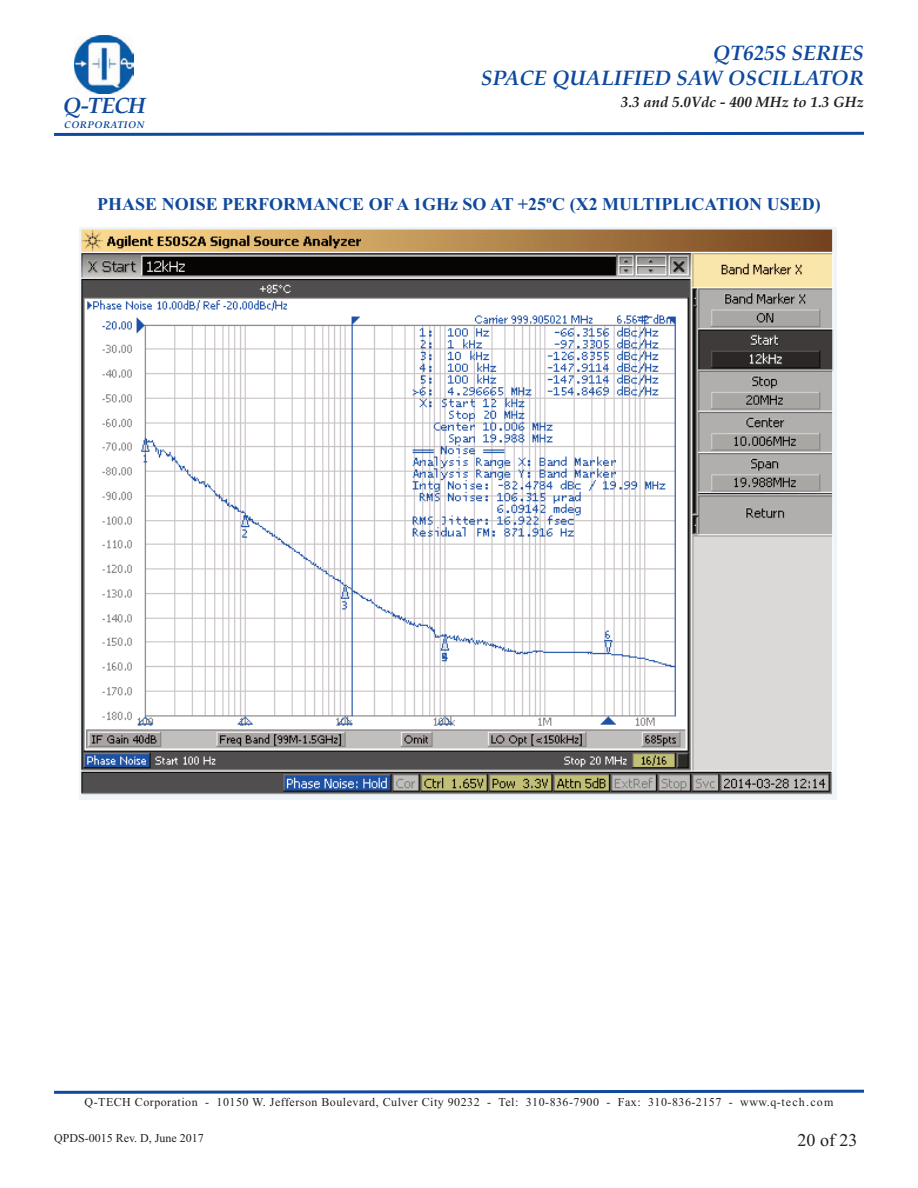
<style>
.page{position:relative;width:918px;height:1188px;background:#fff}
.page>*{position:absolute;margin:0;border:0;box-sizing:border-box;transform-origin:0 0}
.t1{font:italic 700 22.2px "Palatino";color:#0f499d}
.t2{font:italic 700 21px/25.3px "Palatino";color:#0f499d;text-align:right}
.t3{font:700 18px "Times New Roman";color:#0f499d}
.t4{font:18px "Times New Roman";color:#231f20}
.t5{font:italic 700 15px "Palatino";color:#231f20}
.t6{font:12px "Times New Roman";letter-spacing:.04em;color:#231f20}
.t7{font:12px "Times New Roman";color:#231f20}
.t8{font:italic 700 9.75px "Palatino";letter-spacing:.05em;color:#0f499d}
</style>
<div class="page">
<svg style="left:54px;top:131px;width:810px;height:5px"></svg>
<svg style="left:54px;top:1089px;width:810px;height:5px"></svg>
<img style="left:75px;top:35px;width:59px;height:59px">
<img style="left:79px;top:228px;width:758px;height:572px">
<h1 class="t1" style="left:63px;top:97px;width:84px">Q-TECH</h1>
<p class="t8" style="left:64px;top:121px;width:82px">CORPORATION</p>
<h2 class="t2" style="left:481px;top:43px;width:385px">QT625S SERIES<br>SPACE QUALIFIED SAW OSCILLATOR</h2>
<p class="t5" style="left:621px;top:96px;width:244px">3.3 and 5.0Vdc - 400 MHz to 1.3 GHz</p>
<h3 class="t3" style="left:97px;top:193px;width:725px">PHASE NOISE PERFORMANCE OF A 1GHz SO AT +25ºC (x2 MULTIPLICATION USED)</h3>
<p class="t6" style="left:85px;top:1095px;width:750px">Q-TECH Corporation - 10150 W. Jefferson Boulevard, Culver City 90232 - Tel: 310-836-7900 - Fax: 310-836-2157 - www.q-tech.com</p>
<p class="t7" style="left:54px;top:1131px;width:151px">QPDS-0015 Rev. D, June 2017</p>
<h3 class="t4" style="left:798px;top:1130px;width:61px">20 of 23</h3>
</div>
